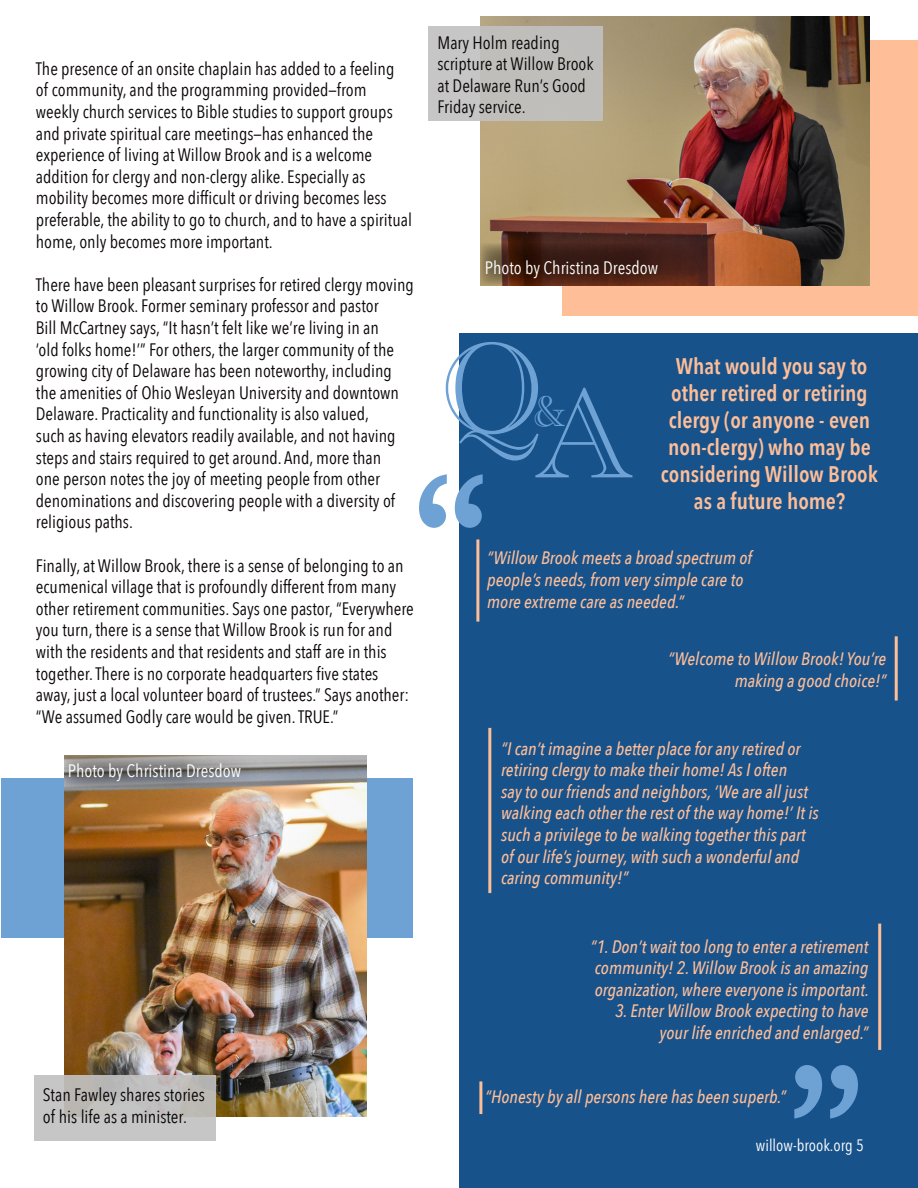
<style>
.page{position:relative;width:918px;height:1188px;background:#fff}
.page>*{position:absolute;margin:0;border:0;box-sizing:border-box;transform-origin:0 0}
.t1{font:132px "Academy Engraved Let Plain";color:#6ea2d4}
.t2{font:45px "Academy Engraved Let Plain";color:#6ea2d4}
.t3{font:600 22.5px/27px "Avenir Next Condensed";color:#febe98;text-align:center}
.t4{font:18px/21.6px "Avenir Next Condensed";color:#0a0507}
.t5{font:italic 500 18px/21.6px "Avenir Next Condensed";color:#febe98}
.t6{font:18px "Avenir Next Condensed";color:#fff}
.t7{font:16.5px "Avenir Next Condensed";color:#fff}
</style>
<div class="page">
<div style="left:562px;top:40px;width:356px;height:276px;background:#febe98"></div>
<img style="left:480px;top:16px;width:390px;height:269px">
<div style="left:1px;top:779px;width:412px;height:159px;background:#6ea2d4"></div>
<img style="left:65px;top:756px;width:302px;height:360px">
<div style="left:459px;top:333px;width:459px;height:855px;background:#17528b"></div>
<hr style="left:476px;top:539px;width:3px;height:83px;background:#febe98">
<hr style="left:895px;top:636px;width:3px;height:65px;background:#febe98">
<hr style="left:488px;top:728px;width:3px;height:165px;background:#febe98">
<hr style="left:878px;top:924px;width:3px;height:126px;background:#febe98">
<hr style="left:479px;top:1081px;width:3px;height:33px;background:#febe98">
<svg style="left:419px;top:474px;width:64px;height:54px"></svg>
<svg style="left:794px;top:1065px;width:64px;height:54px"></svg>
<div style="left:429px;top:26px;width:174px;height:95px;background:#c1c1c1"></div>
<svg style="left:35px;top:1075px;width:181px;height:66px;background:#c1c0bf"></svg>
<svg style="left:65px;top:757px;width:196px;height:31px;background:#858586"></svg>
<svg style="left:480px;top:243px;width:264px;height:42px;background:#582e1e"></svg>
<p class="t4" style="left:36px;top:57px;width:378px">The presence of an onsite chaplain has added to a feeling<br>of community, and the programming provided—from weekly church services to Bible studies to support groups and private spiritual care meetings—has enhanced the experience of living at Willow Brook and is a welcome addition for clergy and non-clergy alike. Especially as mobility becomes more difficult or driving becomes less preferable, the ability to go to church, and to have a spiritual home, only becomes more important.</p>
<p class="t4" style="left:36px;top:273px;width:379px">There have been pleasant surprises for retired clergy moving to Willow Brook. Former seminary professor and pastor<br>Bill McCartney says, “It hasn’t felt like we’re living in an<br>‘old folks home!’” For others, the larger community of the growing city of Delaware has been noteworthy, including the amenities of Ohio Wesleyan University and downtown Delaware. Practicality and functionality is also valued,<br>such as having elevators readily available, and not having steps and stairs required to get around. And, more than<br>one person notes the joy of meeting people from other denominations and discovering people with a diversity of religious paths.</p>
<p class="t4" style="left:36px;top:554px;width:380px">Finally, at Willow Brook, there is a sense of belonging to an ecumenical village that is profoundly different from many other retirement communities. Says one pastor, “Everywhere you turn, there is a sense that Willow Brook is run for and with the residents and that residents and staff are in this together. There is no corporate headquarters five states away, just a local volunteer board of trustees.” Says another: “We assumed Godly care would be given. TRUE.”</p>
<p class="t6" style="left:68px;top:755px;width:175px">Photo by Christina Dresdow</p>
<p class="t4" style="left:43px;top:1083px;width:164px">Stan Fawley shares stories of his life as a minister.</p>
<p class="t4" style="left:438px;top:31px;width:158px">Mary Holm reading scripture at Willow Brook at Delaware Run’s Good<br>Friday service.</p>
<p class="t6" style="left:485px;top:253px;width:175px">Photo by Christina Dresdow</p>
<p class="t1" style="left:441px;top:291px;width:102px">Q</p>
<p class="t1" style="left:534px;top:336px;width:101px">A</p>
<p class="t2" style="left:533px;top:378px;width:34px">&amp;</p>
<p class="t3" style="left:661px;top:352px;width:219px">What would you say to other retired or retiring clergy (or anyone - even non-clergy) who may be considering Willow Brook as a future home?</p>
<p class="t5" style="left:487px;top:547px;width:266px">“Willow Brook meets a broad spectrum of people’s needs, from very simple care to more extreme care as needed.”</p>
<p class="t5" style="left:668px;top:648px;width:220px;text-align:right">“Welcome to Willow Brook! You’re making a good choice!”</p>
<p class="t5" style="left:501px;top:738px;width:319px">“I can’t imagine a better place for any retired or retiring clergy to make their home! As I often<br>say to our friends and neighbors, ‘We are all just walking each other the rest of the way home!’ It is such a privilege to be walking together this part of our life’s journey, with such a wonderful and caring community!”</p>
<p class="t5" style="left:590px;top:935px;width:280px;text-align:justify">“1. Don’t wait too long to enter a retirement community! 2. Willow Brook is an amazing organization, where everyone is important.</p>
<p class="t5" style="left:615px;top:1000px;width:255px;text-align:right">3. Enter Willow Brook expecting to have your life enriched and enlarged.”</p>
<p class="t5" style="left:485px;top:1085px;width:302px">“Honesty by all persons here has been superb.”</p>
<p class="t7" style="left:756px;top:1131px;width:110px">willow-brook.org 5</p>
</div>
